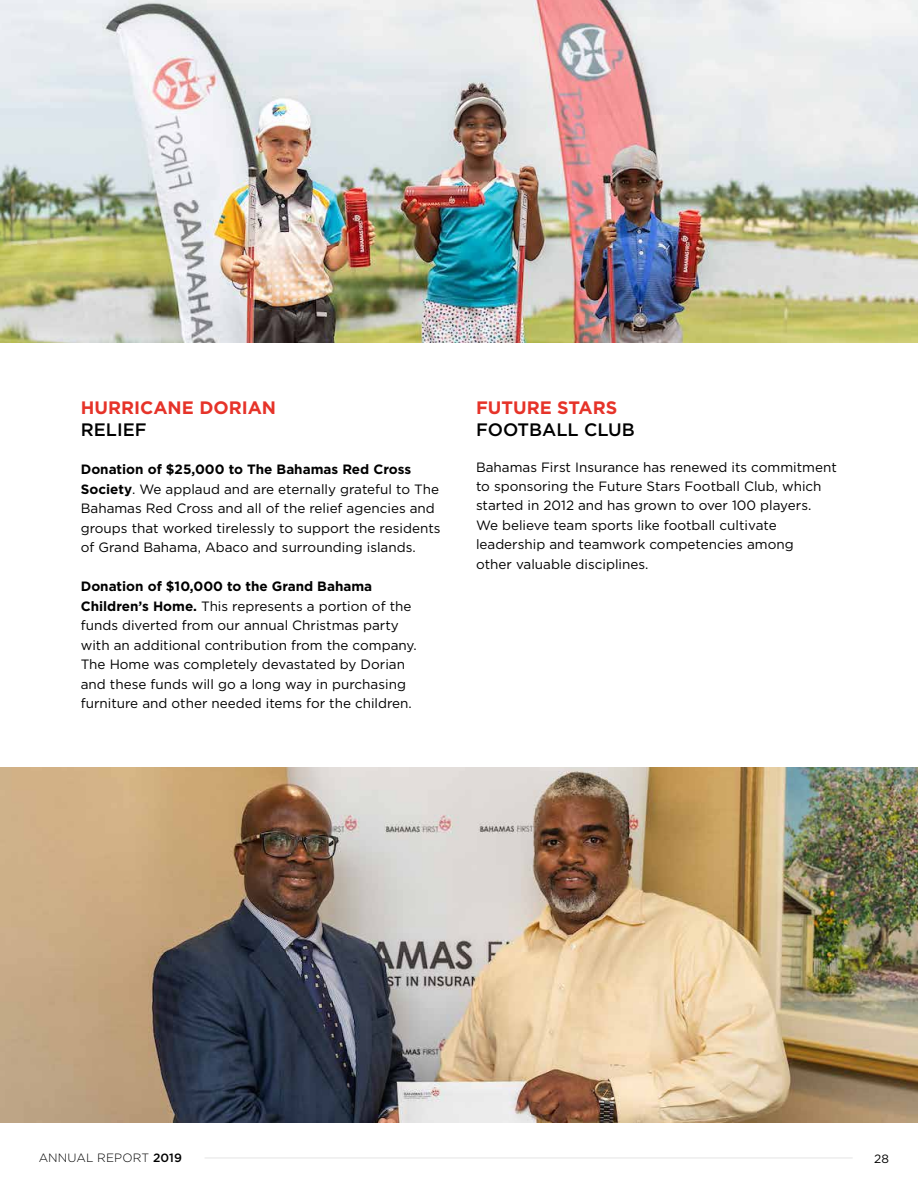
<style>
.page{position:relative;width:918px;height:1188px;background:#fff}
.page>*{position:absolute;margin:0;border:0;box-sizing:border-box;transform-origin:0 0}
.t1{font:700 18px "Gotham";color:#e63329}
.t2{font:500 18px "Gotham";color:#000}
.t3{font:13.5px/19.5px "Gotham";color:#000}
.t4{font:300 12px "Gotham";letter-spacing:.01em;color:#000}
.t5{font:12px "Gotham";color:#000}
.s1{font-weight:700}
.s2{font-weight:500}
</style>
<div class="page">
<hr style="left:205px;top:1158px;width:648px;height:1px;background:#e5e5e5">
<img style="left:0;top:0;width:918px;height:343px">
<img style="left:0;top:768px;width:918px;height:355px">
<h1 class="t1" style="left:81px;top:396px;width:197px">HURRICANE DORIAN</h1>
<h1 class="t2" style="left:81px;top:418px;width:67px">RELIEF</h1>
<p class="t3" style="left:81px;top:460px;width:361px"><span class="s1">Donation of $25,000 to The Bahamas Red Cross Society</span>. We applaud and are eternally grateful to The Bahamas Red Cross and all of the relief agencies and groups that worked tirelessly to support the residents of Grand Bahama, Abaco and surrounding islands.</p>
<p class="t3" style="left:81px;top:577px;width:337px"><span class="s1">Donation of $10,000 to the Grand Bahama Children’s Home.</span> This represents a portion of the funds diverted from our annual Christmas party with an additional contribution from the company.<br>The Home was completely devastated by Dorian and these funds will go a long way in purchasing furniture and other needed items for the children.</p>
<h1 class="t1" style="left:476px;top:396px;width:143px">FUTURE STARS</h1>
<h1 class="t2" style="left:476px;top:418px;width:160px">FOOTBALL CLUB</h1>
<p class="t3" style="left:476px;top:457px;width:362px">Bahamas First Insurance has renewed its commitment to sponsoring the Future Stars Football Club, which started in 2012 and has grown to over 100 players.<br>We believe team sports like football cultivate leadership and teamwork competencies among<br>other valuable disciplines.</p>
<p class="t4" style="left:39px;top:1150px;width:145px">ANNUAL REPORT <span class="s2">2019</span></p>
<p class="t5" style="left:874px;top:1151px;width:16px">28</p>
</div>
